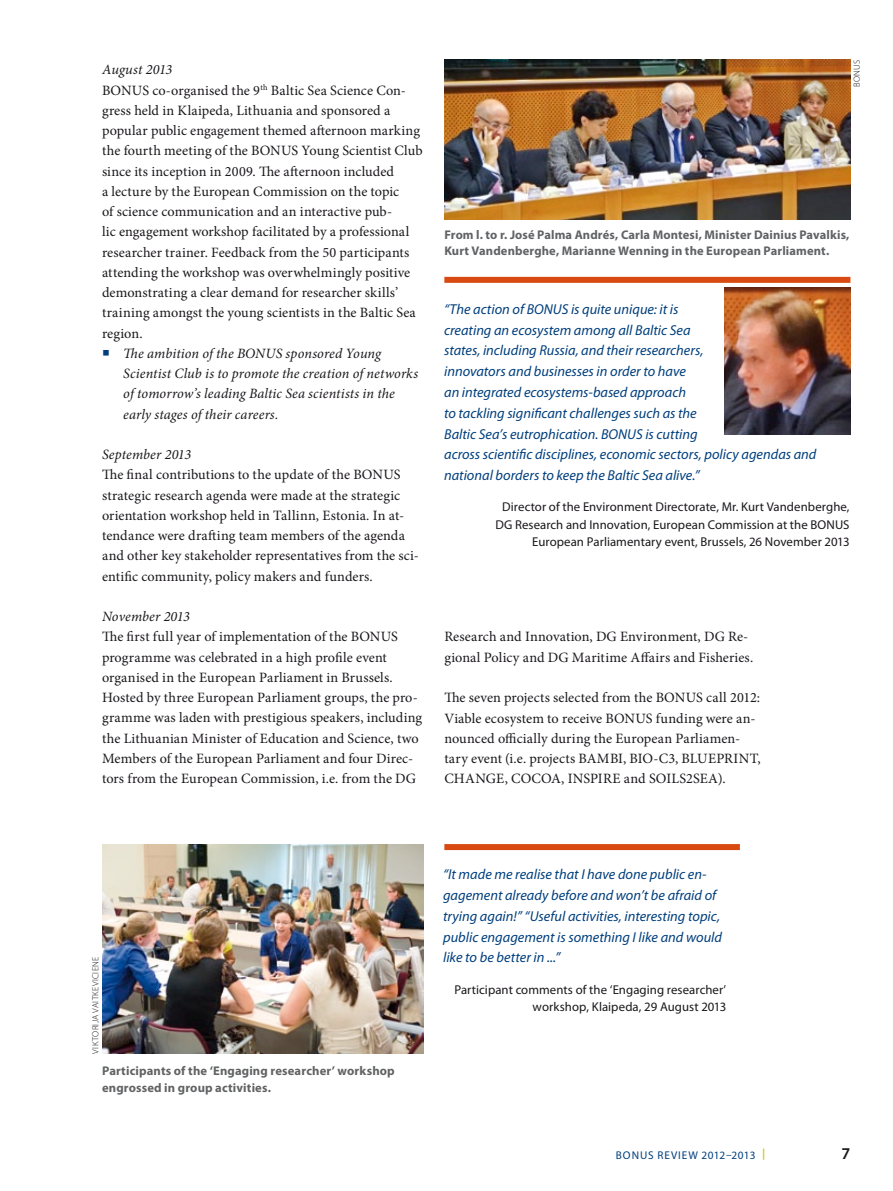
<style>
.page{position:relative;width:893px;height:1191px;background:#fff}
.page>*{position:absolute;margin:0;border:0;box-sizing:border-box;transform-origin:0 0}
.t1{font:600 16.5px "Myriad Pro";color:#1a171b}
.t2{font:italic 14.4px/20.7px "Myriad Pro";color:#003f7d}
.t3{font:14.25px/20.2px "Minion Pro";letter-spacing:.005em;color:#1a171b}
.t4{font:italic 14.25px/20.2px "Minion Pro";letter-spacing:.005em;color:#1a171b}
.t5{font:12.75px/17.5px "Myriad Pro";letter-spacing:.005em;color:#1a171b;text-align:right}
.t6{font:700 12.6px/16.5px "Myriad Pro";letter-spacing:.01em;color:#616264}
.t7{font:11.25px "Myriad Pro";letter-spacing:.08em;color:#003f7d}
.t8{font:300 9px "Myriad Pro";letter-spacing:.035em;color:#1a171b}
.s1{font-style:italic}
.s2{font-weight:700;color:#cdcc26}
</style>
<div class="page">
<div style="left:444px;top:844px;width:296px;height:6px;background:#d94a12"></div>
<img style="left:102px;top:844px;width:321px;height:209px">
<img style="left:444px;top:60px;width:406px;height:160px">
<div style="left:444px;top:277px;width:406px;height:6px;background:#d94a12"></div>
<img style="left:725px;top:287px;width:125px;height:147px">
<p class="t3" style="left:102px;top:60px;width:322px"><span class="s1">August 2013<br></span>BONUS co-organised the 9<sup>th</sup> Baltic Sea Science Con&shy;gress held in Klaipeda, Lithuania and sponsored a popular public engagement themed afternoon marking the fourth meeting of the BONUS Young Scientist Club since its inception in 2009. The afternoon included<br>a lecture by the European Commission on the topic<br>of science communication and an interactive pub-<br>lic engagement workshop facilitated by a professional researcher trainer. Feedback from the 50 participants attending the workshop was overwhelmingly positive demonstrating a clear demand for researcher skills’ training amongst the young scientists in the Baltic Sea region.</p>
<p class="t4" style="left:123px;top:343px;width:296px">The ambition of the BONUS sponsored Young Scientist Club is to promote the creation of networks of tomorrow’s leading Baltic Sea scientists in the early stages of their careers.</p>
<p class="t4" style="left:102px;top:444px;width:91px">September 2013</p>
<p class="t3" style="left:102px;top:465px;width:318px">The final contributions to the update of the BONUS strategic research agenda were made at the strategic orientation workshop held in Tallinn, Estonia. In at&shy;tendance were drafting team members of the agenda and other key stakeholder representatives from the sci&shy;entific community, policy makers and funders.</p>
<p class="t4" style="left:102px;top:606px;width:90px">November 2013</p>
<p class="t3" style="left:102px;top:627px;width:322px">The first full year of implementation of the BONUS programme was celebrated in a high profile event organised in the European Parliament in Brussels.<br>Hosted by three European Parliament groups, the pro&shy;gramme was laden with prestigious speakers, including the Lithuanian Minister of Education and Science, two Members of the European Parliament and four Direc&shy;tors from the European Commission, i.e. from the DG</p>
<p class="t8" style="left:851px;top:87px;width:28px;rotate:-90deg">Bonus</p>
<p class="t6" style="left:444px;top:226px;width:407px">From l. to r. José Palma Andrés, Carla Montesi, Minister Dainius Pavalkis,<br>Kurt Vandenberghe, Marianne Wenning in the European Parliament.</p>
<p class="t2" style="left:444px;top:298px;width:374px">“The action of BONUS is quite unique: it is<br>creating an ecosystem among all Baltic Sea<br>states, including Russia, and their researchers,<br>innovators and businesses in order to have<br>an integrated ecosystems-based approach<br>to tackling significant challenges such as the<br>Baltic Sea’s eutrophication. BONUS is cutting<br>across scientific disciplines, economic sectors, policy agendas and national borders to keep the Baltic Sea alive.”</p>
<p class="t5" style="left:495px;top:498px;width:356px">Director of the Environment Directorate, Mr. Kurt Vandenberghe,<br>DG Research and Innovation, European Commission at the BONUS<br>European Parliamentary event, Brussels, 26 November 2013</p>
<p class="t3" style="left:444px;top:627px;width:310px">Research and Innovation, DG Environment, DG Re&shy;gional Policy and DG Maritime Affairs and Fisheries.</p>
<p class="t3" style="left:444px;top:687px;width:318px">The seven projects selected from the BONUS call 2012:<br>Viable ecosystem to receive BONUS funding were an&shy;nounced officially during the European Parliamen&shy;tary event (i.e. projects BAMBI, BIO-C3, BLUEPRINT, CHANGE, COCOA, INSPIRE and SOILS2SEA).</p>
<p class="t8" style="left:90px;top:1053px;width:98px;rotate:-90deg">Viktorija Vaitkevicien e</p>
<p class="t6" style="left:102px;top:1062px;width:294px">Participants of the ‘Engaging researcher’ workshop engrossed in group activities.</p>
<p class="t2" style="left:443px;top:864px;width:281px">“It made me realise that I have done public en&shy;gagement already before and won’t be afraid of trying again!” “Useful activities, interesting topic, public engagement is something I like and would like to be better in ...”</p>
<p class="t5" style="left:454px;top:980px;width:273px">Participant comments of the ‘Engaging researcher’ workshop, Klaipeda, 29 August 2013</p>
<p class="t7" style="left:616px;top:1147px;width:151px">BONUS review 2012–2013 <span class="s2">|</span></p>
<p class="t1" style="left:842px;top:1142px;width:10px">7</p>
</div>
